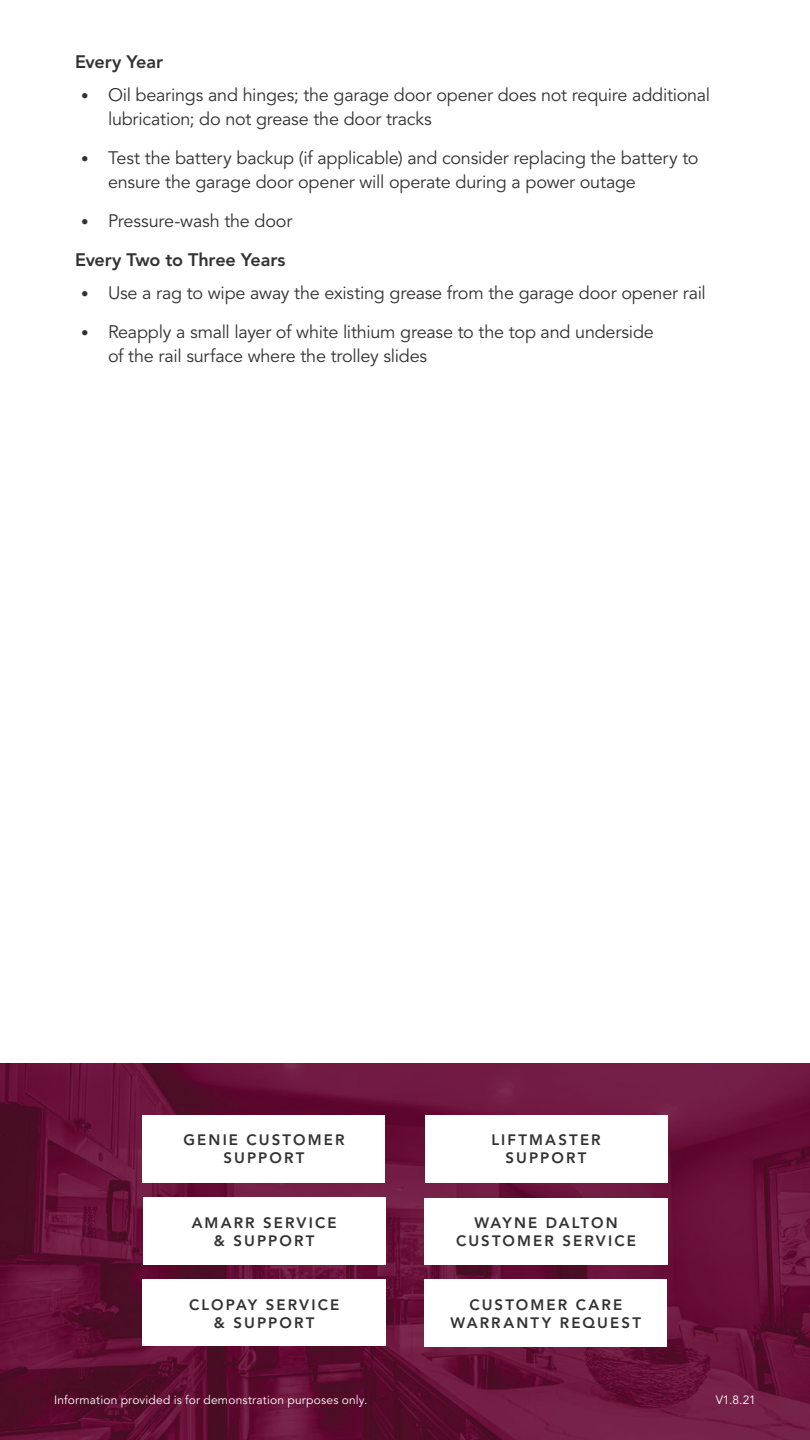
<style>
.page{position:relative;width:810px;height:1440px;background:#fff}
.page>*{position:absolute;margin:0;border:0;box-sizing:border-box;transform-origin:0 0}
.t1{font:18px/24px "Avenir LT Std";letter-spacing:-.015em;color:#313231}
.t2{font:800 18px "Avenir LT Std";letter-spacing:-.01em;color:#313231}
.t3{font:800 15px/18px "Avenir LT Std";letter-spacing:.14em;color:#313231;text-align:center}
.t4{font:12px "Avenir LT Std";letter-spacing:.015em;color:#fff}
.s1{font-weight:800;font-size:15px}
.s2{font-weight:800}
</style>
<div class="page">
<img style="left:0;top:1064px;width:810px;height:376px">
<div style="left:142px;top:1115px;width:244px;height:67px;background:#fff"></div>
<div style="left:143px;top:1197px;width:243px;height:68px;background:#fff"></div>
<div style="left:424px;top:1198px;width:244px;height:67px;background:#fff"></div>
<div style="left:424px;top:1279px;width:243px;height:68px;background:#fff"></div>
<div style="left:425px;top:1115px;width:243px;height:67px;background:#fff"></div>
<div style="left:143px;top:1280px;width:243px;height:66px;background:#fff"></div>
<p class="t2" style="left:75px;top:51px;width:90px">Every Year</p>
<p class="t1" style="left:108px;top:83px;width:604px;text-indent:-27px"><span class="s1">•</span> Oil bearings and hinges; the garage door opener does not require additional lubrication; do not grease the door tracks</p>
<p class="t1" style="left:108px;top:146px;width:592px;text-indent:-27px"><span class="s1">•</span> Test the battery backup (if applicable) and consider replacing the battery to ensure the garage door opener will operate during a power outage</p>
<p class="t1" style="left:75px;top:201px;width:219px;line-height:39px;text-align:center"><span class="s1">•</span> Pressure-wash the door<br><span class="s2">Every Two to Three Years</span></p>
<p class="t1" style="left:81px;top:281px;width:626px"><span class="s1">•</span> Use a rag to wipe away the existing grease from the garage door opener rail</p>
<p class="t1" style="left:108px;top:320px;width:547px;text-indent:-27px"><span class="s1">•</span> Reapply a small layer of white lithium grease to the top and underside of the rail surface where the trolley slides</p>
<p class="t3" style="left:184px;top:1131px;width:162px">GENIE CUSTOMER<br>SUPPORT</p>
<p class="t3" style="left:491px;top:1131px;width:111px">LIFTMASTER<br>SUPPORT</p>
<p class="t3" style="left:192px;top:1213px;width:147px">AMARR SERVICE &amp; SUPPORT</p>
<p class="t3" style="left:456px;top:1214px;width:181px">WAYNE DALTON<br>CUSTOMER SERVICE</p>
<p class="t3" style="left:189px;top:1295px;width:152px">CLOPAY SERVICE &amp; SUPPORT</p>
<p class="t3" style="left:451px;top:1296px;width:192px">CUSTOMER CARE<br>WARRANTY REQUEST</p>
<p class="t4" style="left:54px;top:1393px;width:315px">Information provided is for demonstration purposes only.</p>
<p class="t4" style="left:716px;top:1393px;width:42px">V1.8.21</p>
</div>
